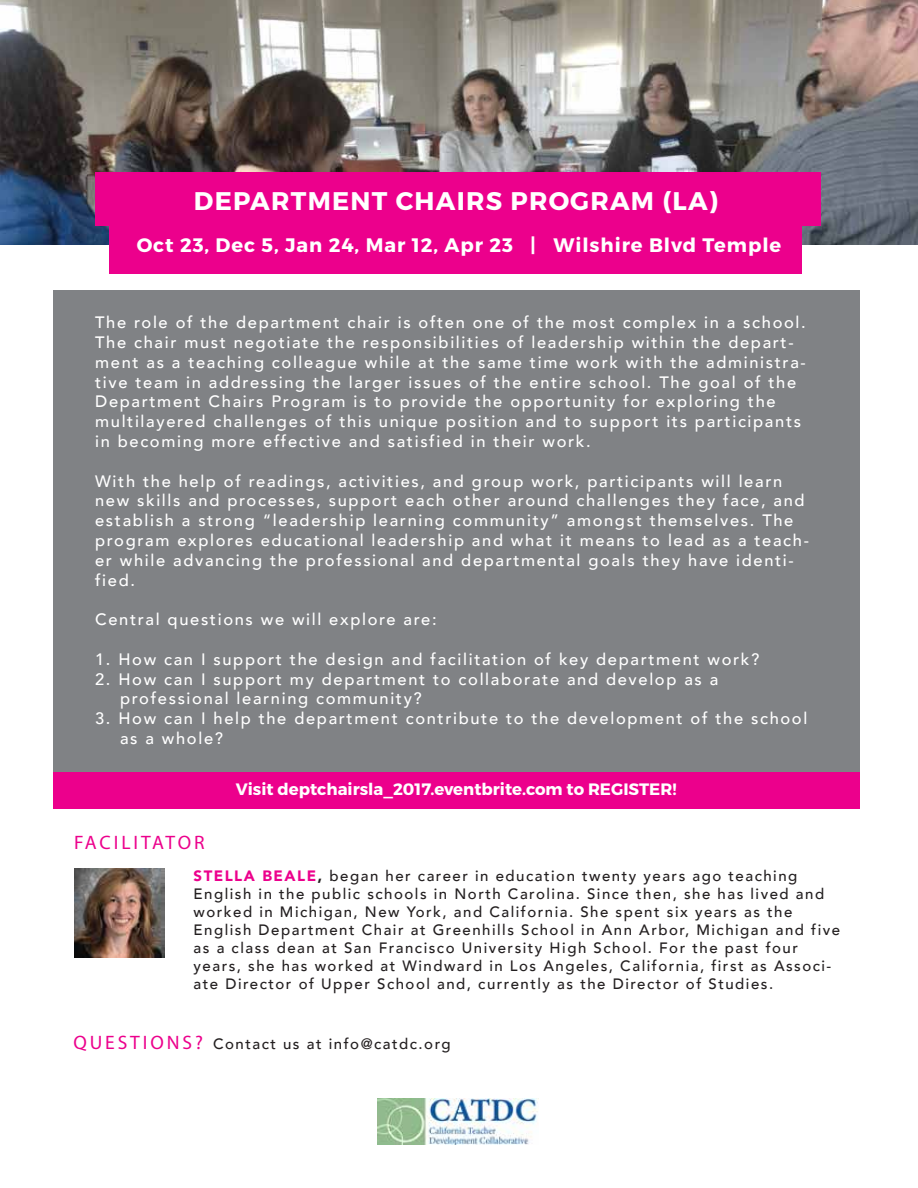
<style>
.page{position:relative;width:918px;height:1188px;background:#fff}
.page>*{position:absolute;margin:0;border:0;box-sizing:border-box;transform-origin:0 0}
.t1{font:700 25.5px "Montserrat";letter-spacing:.05em;color:#fff}
.t2{font:700 19.5px "Montserrat";letter-spacing:.05em;color:#fff}
.t3{font:19.5px "Myriad Pro";letter-spacing:.14em;color:#ec008c}
.t4{font:500 16.5px/19.8px "Avenir";letter-spacing:.1em;color:#fff}
.t5{font:700 16.5px "Montserrat";color:#fff}
.t6{font:500 15px/18px "Avenir";letter-spacing:.1em;color:#231f20}
.s1{font-weight:900;color:#ec008c}
.s2{font-weight:900}
.s3{font-family:"Myriad Pro";font-weight:400;font-size:19.5px;color:#ec008c}
</style>
<div class="page">
<img style="left:0;top:0;width:918px;height:245px">
<div style="left:53px;top:290px;width:807px;height:519px;background:#808285"></div>
<img style="left:378px;top:1098px;width:161px;height:47px">
<div style="left:53px;top:772px;width:807px;height:36px;background:#ec008c"></div>
<div style="left:110px;top:215px;width:692px;height:58px;background:#ec008c"></div>
<div style="left:95px;top:172px;width:726px;height:54px;background:#ec008c"></div>
<img style="left:75px;top:868px;width:90px;height:90px">
<h1 class="t1" style="left:194px;top:185px;width:526px">DEPARTMENT CHAIRS PROGRAM (LA)</h1>
<p class="t2" style="left:137px;top:233px;width:646px">Oct 23, Dec 5, Jan 24, Mar 12, Apr 23 | Wilshire Blvd Temple</p>
<p class="t4" style="left:95px;top:312px;width:712px">The role of the department chair is often one of the most complex in a school.<br>The chair must negotiate the responsibilities of leadership within the depart&shy;ment as a teaching colleague while at the same time work with the administra&shy;tive team in addressing the larger issues of the entire school. The goal of the Department Chairs Program is to provide the opportunity for exploring the multilayered challenges of this unique position and to support its participants in becoming more effective and satisfied in their work.</p>
<p class="t4" style="left:95px;top:470px;width:715px">With the help of readings, activities, and group work, participants will learn new skills and processes, support each other around challenges they face, and establish a strong “leadership learning community” amongst themselves. The program explores educational leadership and what it means to lead as a teach&shy;er while advancing the professional and departmental goals they have identi&shy;fied.</p>
<p class="t4" style="left:95px;top:609px;width:343px">Central questions we will explore are:</p>
<p class="t4" style="left:95px;top:648px;width:666px">1. How can I support the design and facilitation of key department work?</p>
<p class="t4" style="left:120px;top:668px;width:600px;text-indent:-25px">2. How can I support my department to collaborate and develop as a professional learning community?</p>
<p class="t4" style="left:120px;top:708px;width:689px;text-indent:-25px">3. How can I help the department contribute to the development of the school as a whole?</p>
<p class="t5" style="left:236px;top:779px;width:442px">Visit deptchairsla_2017.eventbrite.com to REGISTER!</p>
<p class="t3" style="left:74px;top:830px;width:132px">FACILITATOR</p>
<p class="t6" style="left:194px;top:866px;width:648px"><span class="s1">STELLA BEALE</span><span class="s2">,</span> began her career in education twenty years ago teaching English in the public schools in North Carolina. Since then, she has lived and worked in Michigan, New York, and California. She spent six years as the English Department Chair at Greenhills School in Ann Arbor, Michigan and five as a class dean at San Francisco University High School. For the past four years, she has worked at Windward in Los Angeles, California, first as Associ&shy;ate Director of Upper School and, currently as the Director of Studies.</p>
<p class="t6" style="left:73px;top:1034px;width:379px"><span class="s3">QUESTIONS?</span> Contact us at info@catdc.org</p>
</div>
